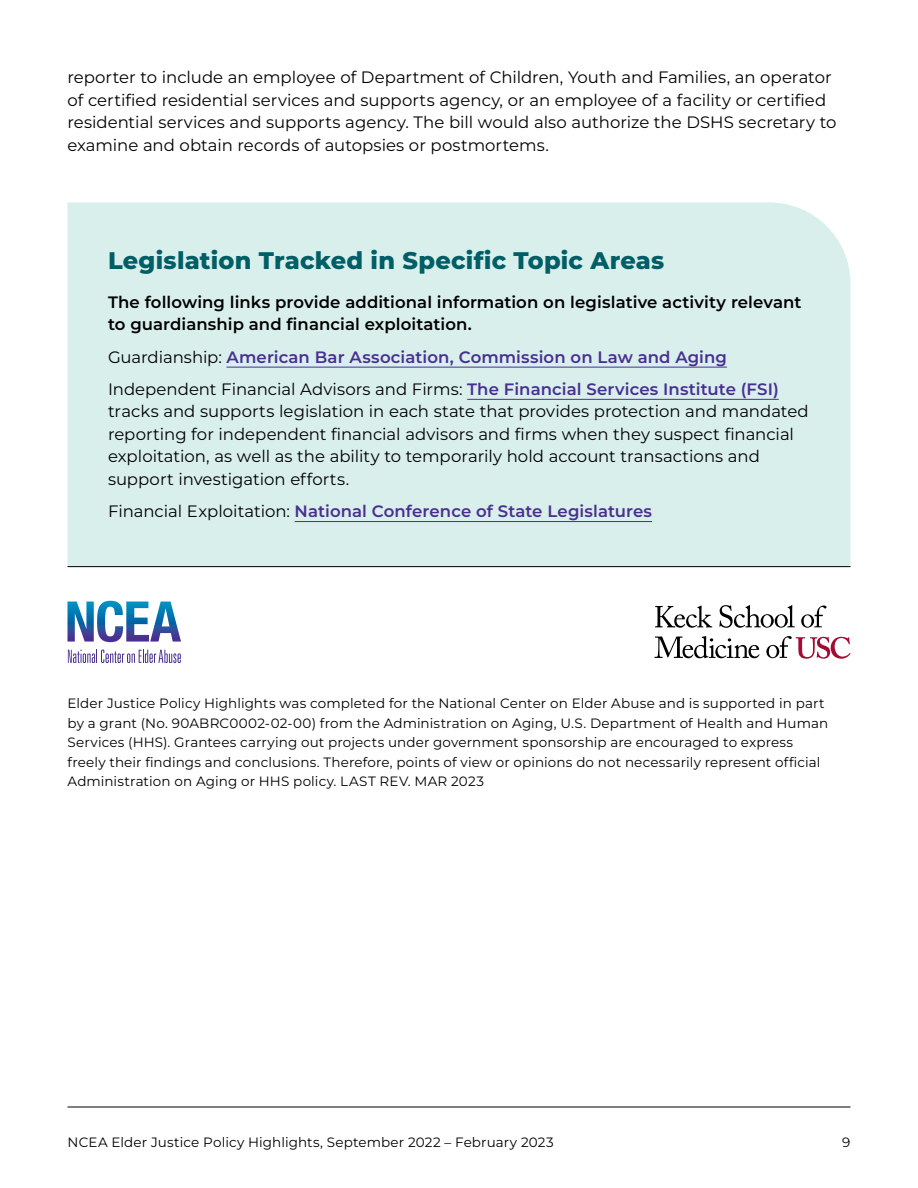
<style>
.page{position:relative;width:918px;height:1188px;background:#fff}
.page>*{position:absolute;margin:0;border:0;box-sizing:border-box;transform-origin:0 0}
.H02{font:800 24px "Montserrat";letter-spacing:.01em;color:#005e67}
.Body{font:16.5px/22.5px "Montserrat";color:#000}
.Body-2{font:600 16.5px "Montserrat";letter-spacing:.005em;color:#492f92}
.Body-3{font:600 16.5px/22.5px "Montserrat";letter-spacing:.005em;color:#000}
.t1{font:13.5px/19.5px "Montserrat";letter-spacing:.01em;color:#000}
.s1{font-weight:400;color:#000}
.s2{font-weight:600;color:#492f92}
</style>
<div class="page">
<div style="left:68px;top:202px;width:782px;height:364px;background:#d9efeb"></div>
<hr style="left:68px;top:566px;width:782px;height:1px;background:#000">
<hr style="left:68px;top:1107px;width:782px;height:1px;background:#000">
<hr style="left:227px;top:367px;width:500px;height:1px;background:#492f92">
<hr style="left:467px;top:399px;width:312px;height:1px;background:#492f92">
<hr style="left:295px;top:521px;width:357px;height:1px;background:#492f92">
<svg style="left:68px;top:650px;width:113px;height:13px"></svg>
<svg style="left:68px;top:601px;width:113px;height:41px"></svg>
<svg style="left:719px;top:605px;width:76px;height:23px"></svg>
<svg style="left:655px;top:606px;width:57px;height:22px"></svg>
<svg style="left:766px;top:636px;width:84px;height:23px"></svg>
<svg style="left:801px;top:606px;width:26px;height:22px"></svg>
<svg style="left:655px;top:636px;width:105px;height:22px"></svg>
<p class="Body" style="left:68px;top:66px;width:771px">reporter to include an employee of Department of Children, Youth and Families, an operator of certified residential services and supports agency, or an employee of a facility or certified residential services and supports agency. The bill would also authorize the DSHS secretary to examine and obtain records of autopsies or postmortems.</p>
<p class="H02" style="left:108px;top:244px;width:558px">Legislation Tracked in Specific Topic Areas</p>
<p class="Body-3" style="left:108px;top:290px;width:695px">The following links provide additional information on legislative activity relevant to guardianship and financial exploitation.</p>
<p class="Body-2" style="left:108px;top:346px;width:620px"><span class="s1">Guardianship:</span> American Bar Association, Commission on Law and Aging</p>
<p class="Body" style="left:108px;top:377px;width:702px">Independent Financial Advisors and Firms: <span class="s2">The Financial Services Institute (FSI) </span>tracks and supports legislation in each state that provides protection and mandated reporting for independent financial advisors and firms when they suspect financial exploitation, as well as the ability to temporarily hold account transactions and support investigation efforts.</p>
<p class="Body-2" style="left:108px;top:500px;width:546px"><span class="s1">Financial Exploitation:</span> National Conference of State Legislatures</p>
<p class="t1" style="left:68px;top:693px;width:762px">Elder Justice Policy Highlights was completed for the National Center on Elder Abuse and is supported in part by a grant (No. 90ABRC0002-02-00) from the Administration on Aging, U.S. Department of Health and Human Services (HHS). Grantees carrying out projects under government sponsorship are encouraged to express freely their findings and conclusions. Therefore, points of view or opinions do not necessarily represent official Administration on Aging or HHS policy. LAST REV. MAR 2023</p>
<p class="t1" style="left:68px;top:1132px;width:488px">NCEA Elder Justice Policy Highlights, September 2022 – February 2023</p>
<p class="t1" style="left:842px;top:1132px;width:10px">9</p>
</div>
